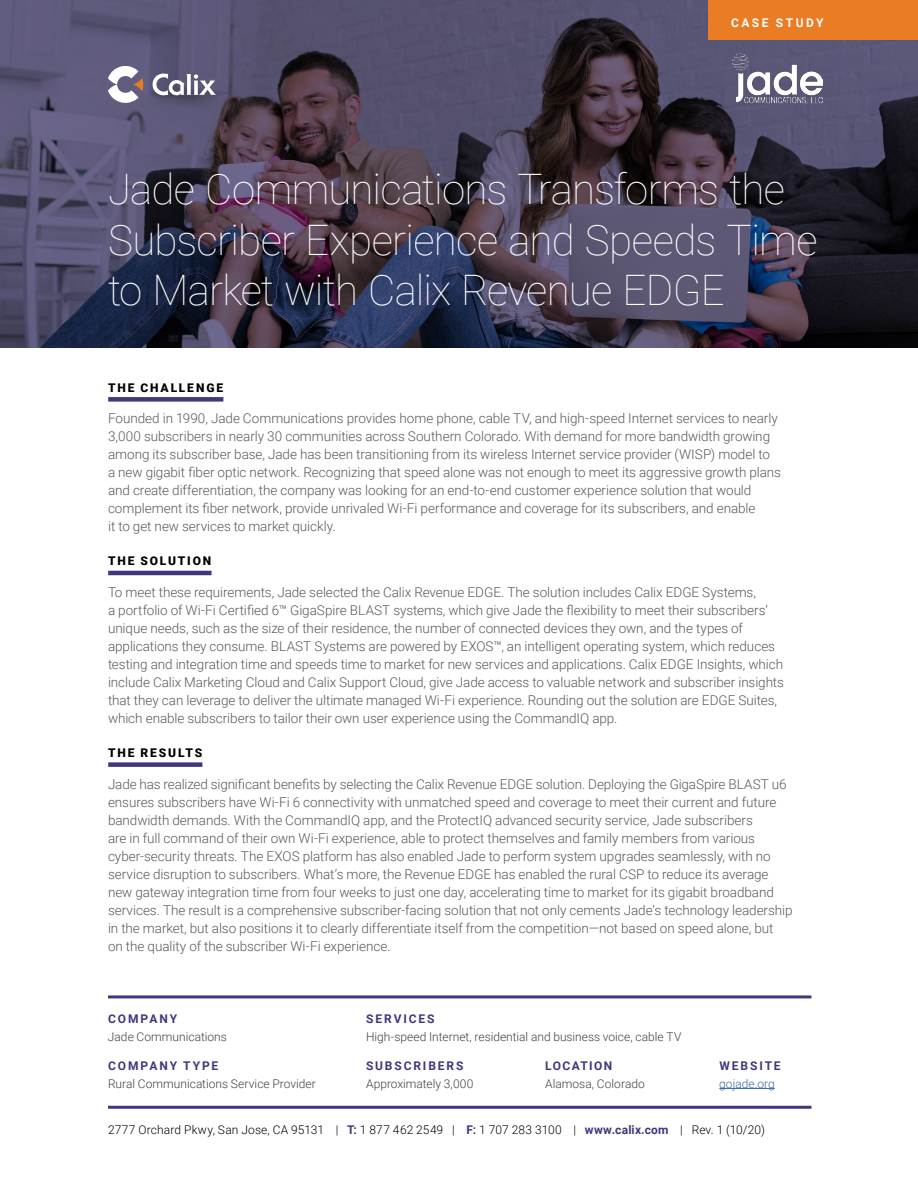
<style>
.page{position:relative;width:918px;height:1188px;background:#fff}
.page>*{position:absolute;margin:0;border:0;box-sizing:border-box;transform-origin:0 0}
.t1{font:100 42px/50.4px "Roboto";letter-spacing:-.02em;color:#fff}
.t2{font:300 13.5px/18px "Roboto";letter-spacing:-.005em;color:#58595b}
.t3{font:300 12px "Roboto";color:#414042}
.t4{font:300 12px "Roboto";letter-spacing:.01em;color:#000}
.t5{font:700 12px "Roboto";letter-spacing:.155em;color:#42367d}
.t6{font:900 12px "Roboto";letter-spacing:.155em;color:#000}
.t7{font:300 12px "Roboto";color:#3a68a5}
.t8{font:700 12px "Roboto";letter-spacing:.205em;color:#fff}
.t9{font:700 12px "Roboto";letter-spacing:.115em;color:#42367d}
.s1{font-weight:700;color:#42367d}
</style>
<div class="page">
<div style="left:108px;top:397px;width:115px;height:5px;background:#42367d"></div>
<hr style="left:108px;top:571px;width:104px;height:4px;background:#42367d">
<div style="left:108px;top:762px;width:94px;height:5px;background:#42367d"></div>
<svg style="left:0;top:0;width:918px;height:348px;background:#443e55"></svg>
<svg style="left:108px;top:66px;width:36px;height:38px"></svg>
<svg style="left:152px;top:73px;width:64px;height:23px"></svg>
<div style="left:708px;top:0;width:210px;height:39px;background:#e97c24"></div>
<img style="left:732px;top:54px;width:90px;height:50px">
<hr style="left:719px;top:1088px;width:56px;height:1px;background:#3a68a5">
<hr style="left:108px;top:1106px;width:704px;height:3px;background:#42367d">
<hr style="left:108px;top:995px;width:704px;height:3px;background:#42367d">
<p class="t8" style="left:731px;top:14px;width:94px">CASE STUDY</p>
<h1 class="t1" style="left:108px;top:163px;width:711px">Jade Communications Transforms the<br>Subscriber Experience and Speeds Time to Market with Calix Revenue EDGE</h1>
<p class="t6" style="left:108px;top:379px;width:116px">THE CHALLENGE</p>
<p class="t2" style="left:108px;top:409px;width:675px">Founded in 1990, Jade Communications provides home phone, cable TV, and high-speed Internet services to nearly 3,000 subscribers in nearly 30 communities across Southern Colorado. With demand for more bandwidth growing among its subscriber base, Jade has been transitioning from its wireless Internet service provider (WISP) model to<br>a new gigabit fiber optic network. Recognizing that speed alone was not enough to meet its aggressive growth plans and create differentiation, the company was looking for an end-to-end customer experience solution that would complement its fiber network, provide unrivaled Wi-Fi performance and coverage for its subscribers, and enable<br>it to get new services to market quickly.</p>
<p class="t6" style="left:108px;top:553px;width:105px">THE SOLUTION</p>
<p class="t2" style="left:108px;top:583px;width:678px">To meet these requirements, Jade selected the Calix Revenue EDGE. The solution includes Calix EDGE Systems,<br>a portfolio of Wi-Fi Certified 6™ GigaSpire BLAST systems, which give Jade the flexibility to meet their subscribers’ unique needs, such as the size of their residence, the number of connected devices they own, and the types of applications they consume. BLAST Systems are powered by EXOS™, an intelligent operating system, which reduces testing and integration time and speeds time to market for new services and applications. Calix EDGE Insights, which include Calix Marketing Cloud and Calix Support Cloud, give Jade access to valuable network and subscriber insights that they can leverage to deliver the ultimate managed Wi-Fi experience. Rounding out the solution are EDGE Suites, which enable subscribers to tailor their own user experience using the CommandIQ app.</p>
<p class="t6" style="left:108px;top:744px;width:95px">THE RESULTS</p>
<p class="t2" style="left:108px;top:774px;width:686px">Jade has realized significant benefits by selecting the Calix Revenue EDGE solution. Deploying the GigaSpire BLAST u6 ensures subscribers have Wi-Fi 6 connectivity with unmatched speed and coverage to meet their current and future bandwidth demands. With the CommandIQ app, and the ProtectIQ advanced security service, Jade subscribers<br>are in full command of their own Wi-Fi experience, able to protect themselves and family members from various cyber-security threats. The EXOS platform has also enabled Jade to perform system upgrades seamlessly, with no service disruption to subscribers. What’s more, the Revenue EDGE has enabled the rural CSP to reduce its average new gateway integration time from four weeks to just one day, accelerating time to market for its gigabit broadband services. The result is a comprehensive subscriber-facing solution that not only cements Jade’s technology leadership in the market, but also positions it to clearly differentiate itself from the competition—not based on speed alone, but<br>on the quality of the subscriber Wi-Fi experience.</p>
<p class="t5" style="left:108px;top:1011px;width:71px">COMPANY</p>
<p class="t3" style="left:108px;top:1029px;width:120px">Jade Communications</p>
<p class="t5" style="left:108px;top:1057px;width:112px">COMPANY TYPE</p>
<p class="t3" style="left:108px;top:1075px;width:209px">Rural Communications Service Provider</p>
<p class="t5" style="left:366px;top:1011px;width:70px">SERVICES</p>
<p class="t3" style="left:366px;top:1029px;width:317px">High-speed Internet, residential and business voice, cable TV</p>
<p class="t5" style="left:366px;top:1057px;width:99px">SUBSCRIBERS</p>
<p class="t3" style="left:366px;top:1075px;width:109px">Approximately 3,000</p>
<p class="t4" style="left:108px;top:1121px;width:658px">2777 Orchard Pkwy, San Jose, CA 95131 | <span class="s1">T:</span> 1 877 462 2549 | <span class="s1">F:</span> 1 707 283 3100 | <span class="s1">www.calix.com</span> | Rev. 1 (10/20)</p>
<p class="t9" style="left:545px;top:1057px;width:69px">LOCATION</p>
<p class="t3" style="left:545px;top:1075px;width:101px">Alamosa, Colorado</p>
<p class="t5" style="left:719px;top:1057px;width:63px">WEBSITE</p>
<p class="t7" style="left:719px;top:1075px;width:57px">gojade.org</p>
</div>
